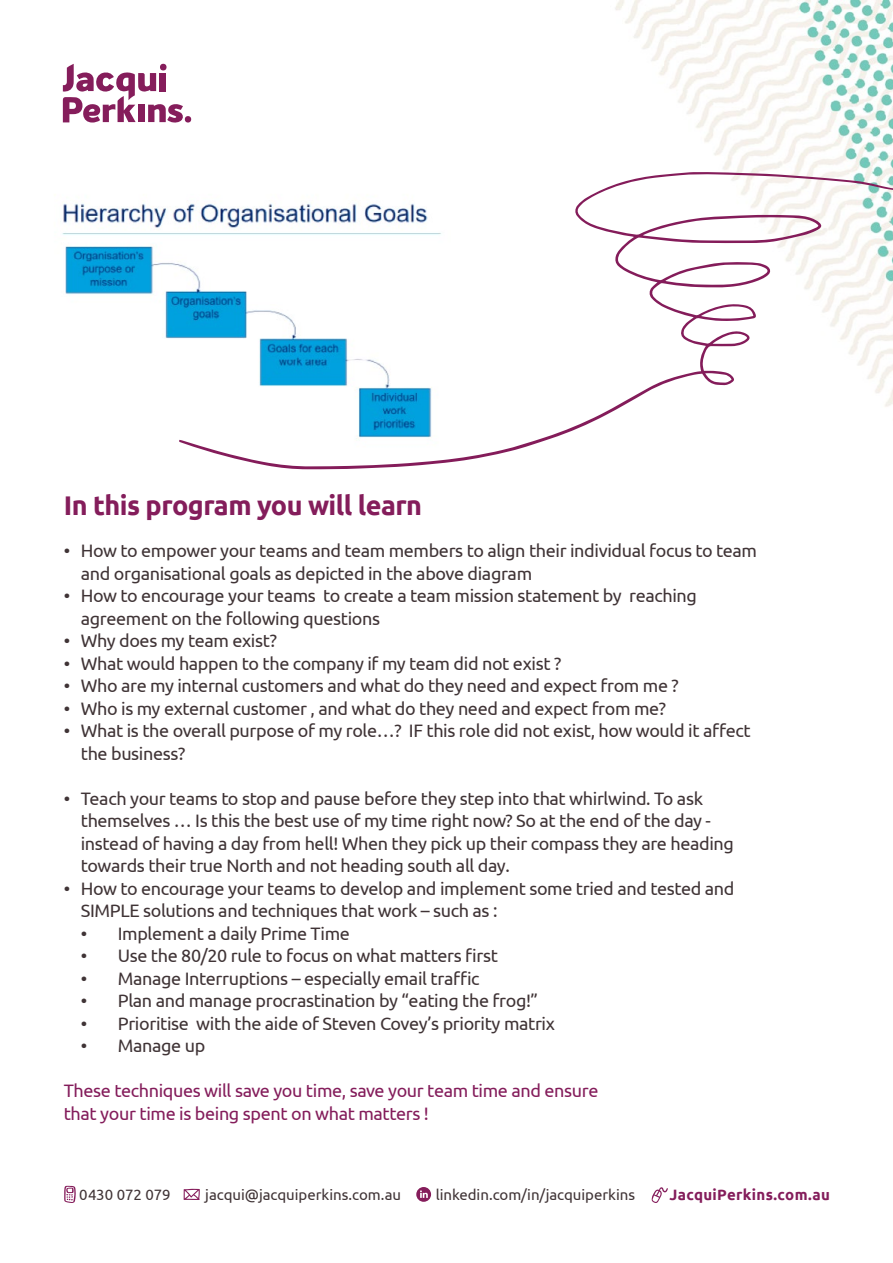
<style>
.page{position:relative;width:893px;height:1263px;background:#fff}
.page>*{position:absolute;margin:0;border:0;box-sizing:border-box;transform-origin:0 0}
.t1{font:700 27px "Ubuntu";letter-spacing:-.02em;color:#841d5b}
.t2{font:18px/22.5px "Ubuntu";letter-spacing:-.02em;color:#403436}
.t3{font:18px/22.5px "Ubuntu";letter-spacing:-.02em;color:#841d5b}
.t4{font:15px "Ubuntu";letter-spacing:-.005em;color:#403436}
.t5{font:700 15px "Ubuntu";letter-spacing:.02em;color:#841d5b}
</style>
<div class="page">
<img style="left:615px;top:0;width:278px;height:172px">
<svg style="left:63px;top:64px;width:120px;height:59px"></svg>
<div style="left:138px;top:105px;width:6px;height:17px;background:#851d5b"></div>
<div style="left:185px;top:116px;width:6px;height:7px;background:#851d5b;border-radius:50%"></div>
<svg style="left:64px;top:1186px;width:12px;height:17px"></svg>
<svg style="left:652px;top:1187px;width:16px;height:16px"></svg>
<svg style="left:184px;top:1189px;width:16px;height:11px"></svg>
<svg style="left:416px;top:1187px;width:15px;height:15px"></svg>
<img style="left:62px;top:203px;width:117px;height:136px">
<svg style="left:179px;top:172px;width:714px;height:297px"></svg>
<h1 class="t1" style="left:64px;top:489px;width:360px">In this program you will learn</h1>
<p class="t2" style="left:81px;top:539px;width:678px;text-indent:-17px">• How to empower your teams and team members to align their individual focus to team and organisational goals as depicted in the above diagram</p>
<p class="t2" style="left:81px;top:584px;width:618px;text-indent:-17px">• How to encourage your teams to create a team mission statement by reaching agreement on the following questions</p>
<p class="t2" style="left:64px;top:629px;width:215px">• Why does my team exist?</p>
<p class="t2" style="left:64px;top:652px;width:499px">• What would happen to the company if my team did not exist ?</p>
<p class="t2" style="left:64px;top:674px;width:617px">• Who are my internal customers and what do they need and expect from me ?</p>
<p class="t2" style="left:64px;top:697px;width:604px">• Who is my external customer , and what do they need and expect from me?</p>
<p class="t2" style="left:81px;top:719px;width:671px;text-indent:-17px">• What is the overall purpose of my role…? IF this role did not exist, how would it affect the business?</p>
<p class="t2" style="left:81px;top:787px;width:655px;text-indent:-17px">• Teach your teams to stop and pause before they step into that whirlwind. To ask themselves … Is this the best use of my time right now? So at the end of the day - instead of having a day from hell! When they pick up their compass they are heading towards their true North and not heading south all day.</p>
<p class="t2" style="left:81px;top:877px;width:655px;text-indent:-17px">• How to encourage your teams to develop and implement some tried and tested and<br>SIMPLE solutions and techniques that work – such as :</p>
<p class="t2" style="left:81px;top:922px;width:271px">• Implement a daily Prime Time</p>
<p class="t2" style="left:81px;top:944px;width:419px">• Use the 80/20 rule to focus on what matters first</p>
<p class="t2" style="left:81px;top:967px;width:400px">• Manage Interruptions – especially email traffic</p>
<p class="t2" style="left:81px;top:989px;width:459px">• Plan and manage procrastination by “eating the frog!”</p>
<p class="t2" style="left:81px;top:1012px;width:476px">• Prioritise with the aide of Steven Covey’s priority matrix</p>
<p class="t2" style="left:81px;top:1034px;width:126px">• Manage up</p>
<p class="t3" style="left:64px;top:1079px;width:536px">These techniques will save you time, save your team time and ensure that your time is being spent on what matters !</p>
<p class="t4" style="left:79px;top:1186px;width:93px">0430 072 079</p>
<p class="t4" style="left:205px;top:1186px;width:197px">jacqui@jacquiperkins.com.au</p>
<p class="t4" style="left:436px;top:1186px;width:201px">linkedin.com/in/jacquiperkins</p>
<p class="t5" style="left:670px;top:1186px;width:162px">JacquiPerkins.com.au</p>
</div>
